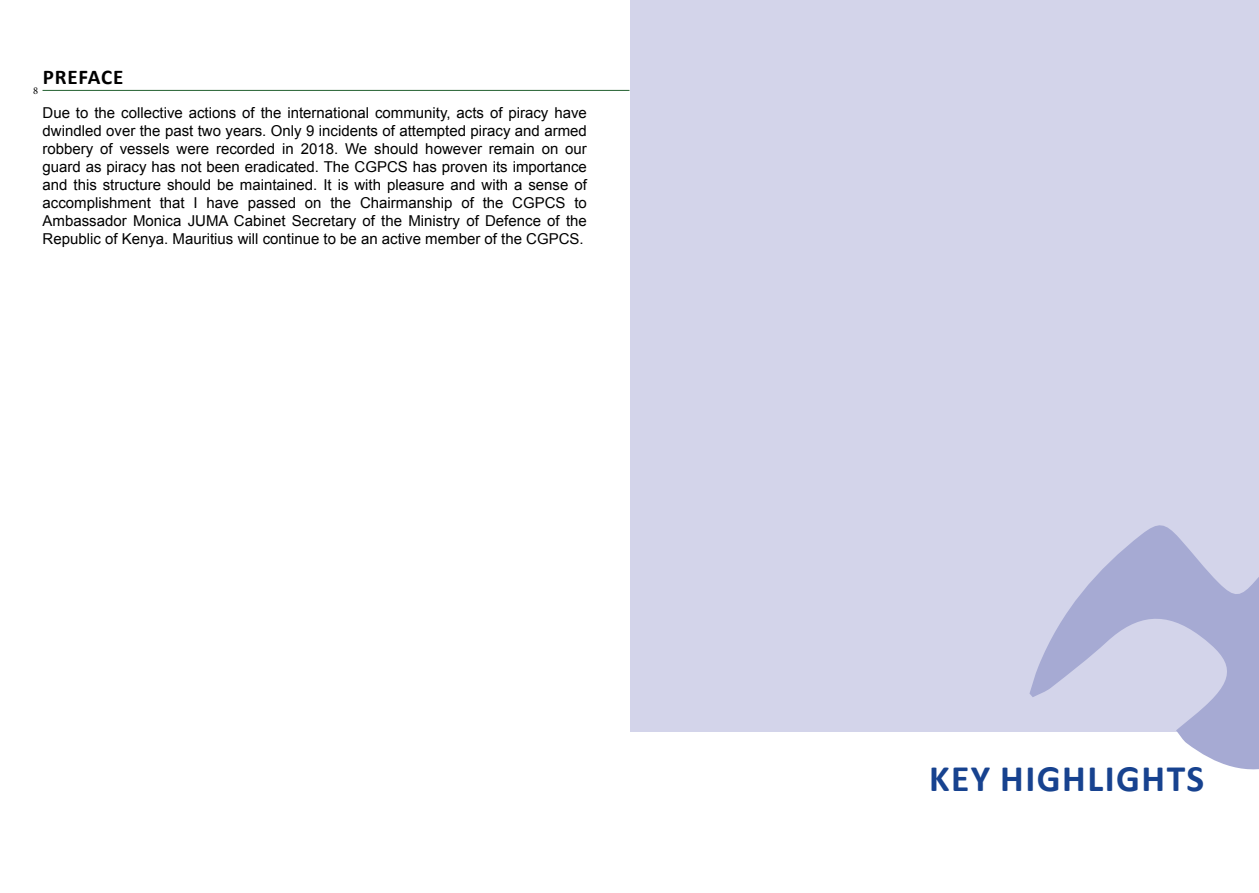
<style>
.page{position:relative;width:1259px;height:893px;background:#fff}
.page>*{position:absolute;margin:0;border:0;box-sizing:border-box;transform-origin:0 0}
.t1{font:700 37.5px "Calibri";letter-spacing:.04em;color:#17428f}
.t2{font:700 21px "Calibri";letter-spacing:.04em;color:#000}
.t3{font:15px/18px "Arial";color:#000;text-align:justify}
.t4{font:10.5px "Minion Pro";color:#000}
</style>
<div class="page">
<hr style="left:43px;top:90px;width:586px;height:1px;background:#225f2f">
<div style="left:630px;top:0;width:629px;height:731px;background:#d3d4ea"></div>
<svg style="left:1029px;top:525px;width:230px;height:245px"></svg>
<h2 class="t2" style="left:43px;top:62px;width:82px">PREFACE</h2>
<p class="t4" style="left:33px;top:83px;width:7px">8</p>
<p class="t3" style="left:43px;top:104px;width:546px">Due to the collective actions of the international community, acts of piracy have dwindled over the past two years. Only 9 incidents of attempted piracy and armed robbery of vessels were recorded in 2018. We should however remain on our guard as piracy has not been eradicated. The CGPCS has proven its importance and this structure should be maintained. It is with pleasure and with a sense of accomplishment that I have passed on the Chairmanship of the CGPCS to Ambassador Monica JUMA Cabinet Secretary of the Ministry of Defence of the Republic of Kenya. Mauritius will continue to be an active member of the CGPCS.</p>
<h1 class="t1" style="left:929px;top:752px;width:277px">KEY HIGHLIGHTS</h1>
</div>
